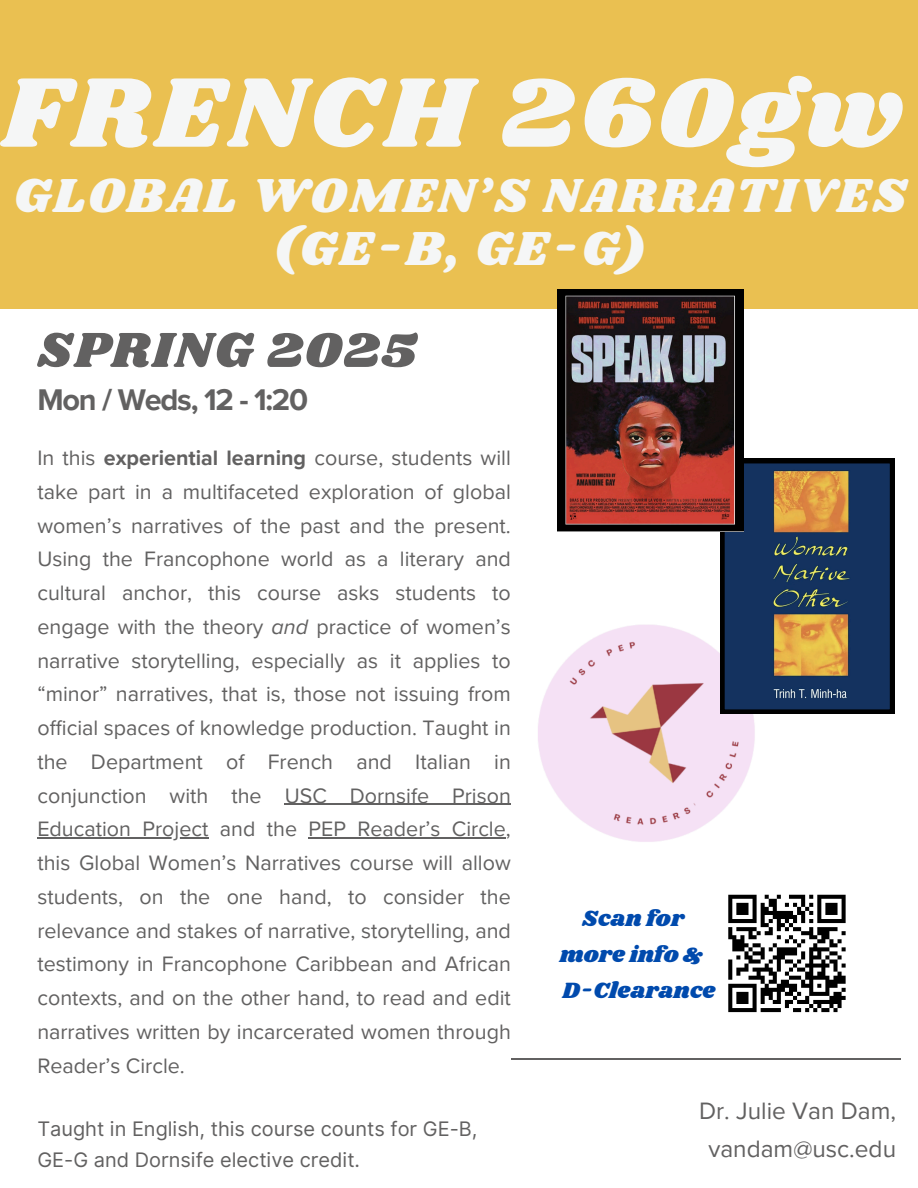
<style>
.page{position:relative;width:918px;height:1188px;background:#fff}
.page>*{position:absolute;margin:0;border:0;box-sizing:border-box;transform-origin:0 0}
.t1{font:102.45px "Shrikhand";letter-spacing:.05em;color:#f5f6f6}
.t2{font:51px "Shrikhand";letter-spacing:.04em;color:#626161}
.t3{font:49.5px/52.8px "Shrikhand";letter-spacing:.05em;color:#f5f6f6;text-align:center}
.t4{font:700 30.75px "Proxima Nova";letter-spacing:-.04em;color:#626161}
.t5{font:24.45px/38.2px "Proxima Nova";color:#626161;text-align:center}
.t6{font:22.95px/36px "Shrikhand";color:#004aad;text-align:center}
.t7{font:21.45px/33.8px "Proxima Nova";color:#626161;text-align:justify}
.t8{font:19.95px/31.5px "Inter";color:#626161}
.s1{font-weight:700}
.s2{font-style:italic}
</style>
<div class="page">
<div style="left:0;top:0;width:918px;height:309px;background:#eac051"></div>
<hr style="left:511px;top:1058px;width:389px;height:2px;background:#626161">
<img style="left:502px;top:624px;width:253px;height:218px">
<svg style="left:720px;top:459px;width:174px;height:255px;background:#424951"></svg>
<img style="left:557px;top:289px;width:186px;height:242px">
<hr style="left:285px;top:804px;width:226px;height:1px;background:#626161">
<hr style="left:37px;top:837px;width:171px;height:2px;background:#626161">
<hr style="left:309px;top:837px;width:197px;height:2px;background:#626161">
<svg style="left:728px;top:894px;width:118px;height:119px"></svg>
<p class="t1" style="left:3px;top:42px;width:900px">FRENCH 260gw</p>
<p class="t3" style="left:14px;top:171px;width:895px">GLOBAL WOMEN’S NARRATIVES (GE-B, GE-G)</p>
<p class="t2" style="left:37px;top:315px;width:380px">SPRING 2025</p>
<p class="t4" style="left:37px;top:382px;width:272px">Mon / Weds, 12 - 1:20</p>
<p class="t7" style="left:37px;top:442px;width:475px">In this <span class="s1">experiential learning</span> course, students will take part in a multifaceted exploration of global women’s narratives of the past and the present.<br>Using the Francophone world as a literary and cultural anchor, this course asks students to engage with the theory <span class="s2">and</span> practice of women’s narrative storytelling, especially as it applies to “minor” narratives, that is, those not issuing from official spaces of knowledge production. Taught in the Department of French and Italian in conjunction with the USC Dornsife Prison</p>
<p class="t7" style="left:37px;top:813px;width:475px">Education Project and the PEP Reader’s Circle, this Global Women’s Narratives course will allow students, on the one hand, to consider the relevance and stakes of narrative, storytelling, and testimony in Francophone Caribbean and African contexts, and on the other hand, to read and edit narratives written by incarcerated women through Reader’s Circle.</p>
<p class="t8" style="left:37px;top:1113px;width:442px">Taught in English, this course counts for GE-B,<br>GE-G and Dornsife elective credit.</p>
<h3 class="t6" style="left:560px;top:901px;width:157px">Scan for more info &amp;<br>D-Clearance</h3>
<h2 class="t5" style="left:699px;top:1092px;width:198px">Dr. Julie Van Dam, vandam@usc.edu</h2>
</div>
